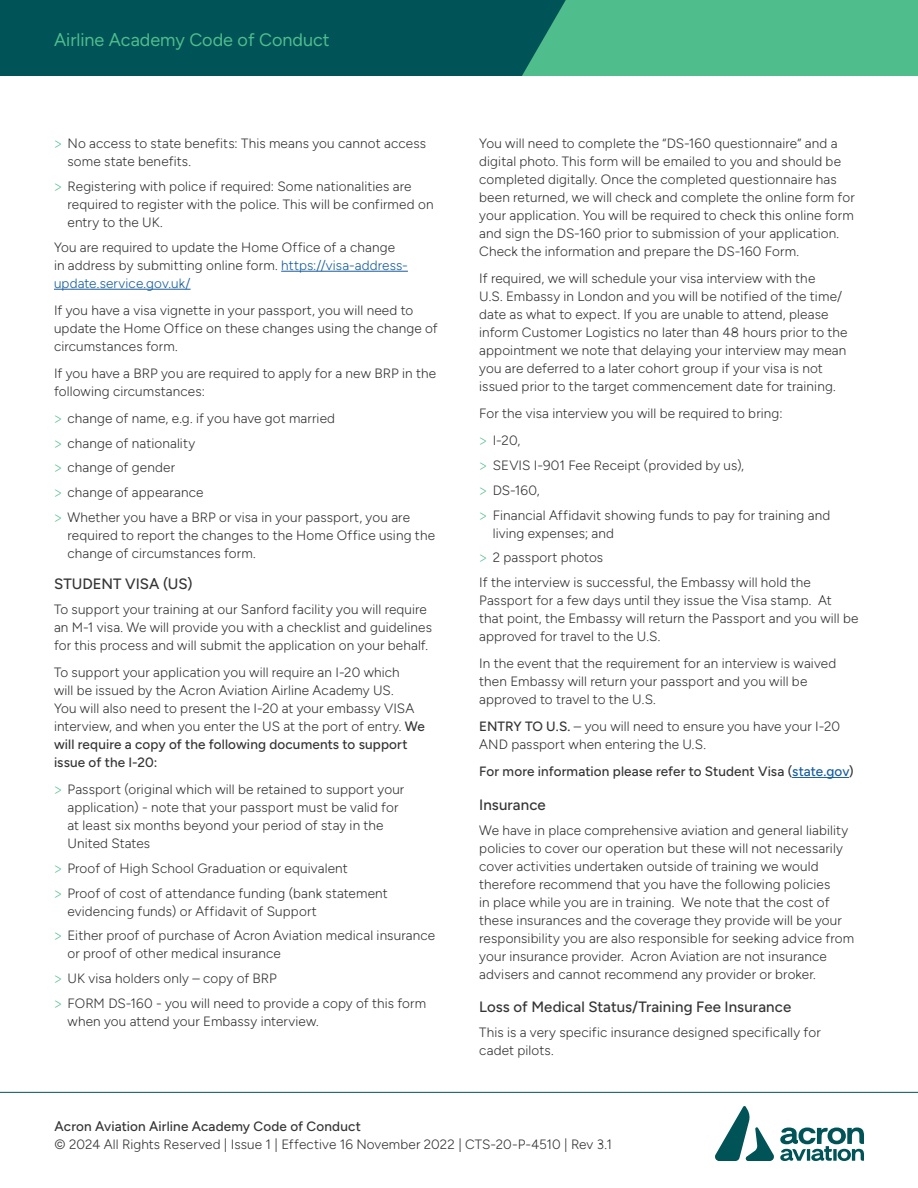
<style>
.page{position:relative;width:918px;height:1188px;background:#fff}
.page>*{position:absolute;margin:0;border:0;box-sizing:border-box;transform-origin:0 0}
.In_top_green_box{font:18px "Figtree";color:#4fbd8c}
.Sub_Sub_Heading{font:500 15px "Figtree";letter-spacing:.005em;color:#363536}
.Body_Copy{font:300 13.5px/18px "Figtree";letter-spacing:.01em;color:#363536}
.Body_Copy-2{font:500 13.5px "Figtree";letter-spacing:.01em;color:#363536}
.s1{font-family:"IBM Plex Sans";color:#4fbd8c}
.s2{color:#175d9e}
.s3{font-weight:500}
</style>
<div class="page">
<svg style="left:0;top:0;width:918px;height:76px;background:#1f7d6c"></svg>
<hr style="left:0;top:1092px;width:918px;height:1px;background:#005357">
<svg style="left:715px;top:1106px;width:149px;height:55px"></svg>
<hr style="left:281px;top:271px;width:127px;height:1px;background:#175d9e">
<hr style="left:54px;top:289px;width:137px;height:1px;background:#175d9e">
<hr style="left:792px;top:777px;width:57px;height:1px;background:#175d9e">
<p class="In_top_green_box" style="left:54px;top:30px;width:277px">Airline Academy Code of Conduct</p>
<p class="Body_Copy" style="left:68px;top:135px;width:360px;text-indent:-14px"><span class="s1">&gt;</span> No access to state benefits: This means you cannot access some state benefits.</p>
<p class="Body_Copy" style="left:68px;top:177px;width:368px;text-indent:-14px"><span class="s1">&gt;</span> Registering with police if required: Some nationalities are required to register with the police. This will be confirmed on entry to the UK.</p>
<p class="Body_Copy" style="left:54px;top:238px;width:355px">You are required to update the Home Office of a change in address by submitting online form. <span class="s2">https://visa-address&shy;update.service.gov.uk/</span></p>
<p class="Body_Copy" style="left:54px;top:301px;width:385px">If you have a visa vignette in your passport, you will need to update the Home Office on these changes using the change of circumstances form.</p>
<p class="Body_Copy" style="left:54px;top:364px;width:384px">If you have a BRP you are required to apply for a new BRP in the following circumstances:</p>
<p class="Body_Copy" style="left:54px;top:409px;width:283px"><span class="s1">&gt;</span> change of name, e.g. if you have got married</p>
<p class="Body_Copy" style="left:54px;top:434px;width:143px"><span class="s1">&gt;</span> change of nationality</p>
<p class="Body_Copy" style="left:54px;top:459px;width:123px"><span class="s1">&gt;</span> change of gender</p>
<p class="Body_Copy" style="left:54px;top:483px;width:151px"><span class="s1">&gt;</span> change of appearance</p>
<p class="Body_Copy" style="left:68px;top:508px;width:369px;text-indent:-14px"><span class="s1">&gt;</span> Whether you have a BRP or visa in your passport, you are required to report the changes to the Home Office using the change of circumstances form.</p>
<p class="Sub_Sub_Heading" style="left:54px;top:575px;width:140px">STUDENT VISA (US)</p>
<p class="Body_Copy" style="left:54px;top:600px;width:380px">To support your training at our Sanford facility you will require an M-1 visa. We will provide you with a checklist and guidelines for this process and will submit the application on your behalf.</p>
<p class="Body_Copy" style="left:54px;top:663px;width:372px">To support your application you will require an I-20 which<br>will be issued by the Acron Aviation Airline Academy US.<br>You will also need to present the I-20 at your embassy VISA interview, and when you enter the US at the port of entry. <span class="s3">We will require a copy of the following documents to support issue of the I-20:</span></p>
<p class="Body_Copy" style="left:68px;top:780px;width:338px;text-indent:-14px"><span class="s1">&gt;</span> Passport (original which will be retained to support your application) - note that your passport must be valid for at least six months beyond your period of stay in the United States</p>
<p class="Body_Copy" style="left:54px;top:859px;width:295px"><span class="s1">&gt;</span> Proof of High School Graduation or equivalent</p>
<p class="Body_Copy" style="left:68px;top:884px;width:322px;text-indent:-14px"><span class="s1">&gt;</span> Proof of cost of attendance funding (bank statement evidencing funds) or Affidavit of Support</p>
<p class="Body_Copy" style="left:68px;top:927px;width:369px;text-indent:-14px"><span class="s1">&gt;</span> Either proof of purchase of Acron Aviation medical insurance or proof of other medical insurance</p>
<p class="Body_Copy" style="left:54px;top:969px;width:224px"><span class="s1">&gt;</span> UK visa holders only – copy of BRP</p>
<p class="Body_Copy" style="left:68px;top:994px;width:360px;text-indent:-14px"><span class="s1">&gt;</span> FORM DS-160 - you will need to provide a copy of this form when you attend your Embassy interview.</p>
<p class="Body_Copy" style="left:479px;top:135px;width:377px">You will need to complete the “DS-160 questionnaire” and a digital photo. This form will be emailed to you and should be completed digitally. Once the completed questionnaire has been returned, we will check and complete the online form for your application. You will be required to check this online form and sign the DS-160 prior to submission of your application.<br>Check the information and prepare the DS-160 Form.</p>
<p class="Body_Copy" style="left:479px;top:270px;width:370px">If required, we will schedule your visa interview with the<br>U.S. Embassy in London and you will be notified of the time/ date as what to expect. If you are unable to attend, please inform Customer Logistics no later than 48 hours prior to the appointment we note that delaying your interview may mean you are deferred to a later cohort group if your visa is not issued prior to the target commencement date for training.</p>
<p class="Body_Copy" style="left:479px;top:405px;width:305px">For the visa interview you will be required to bring:</p>
<p class="Body_Copy" style="left:479px;top:432px;width:43px"><span class="s1">&gt;</span> I-20,</p>
<p class="Body_Copy" style="left:479px;top:456px;width:266px"><span class="s1">&gt;</span> SEVIS I-901 Fee Receipt (provided by us),</p>
<p class="Body_Copy" style="left:479px;top:481px;width:62px"><span class="s1">&gt;</span> DS-160,</p>
<p class="Body_Copy" style="left:493px;top:506px;width:339px;text-indent:-14px"><span class="s1">&gt;</span> Financial Affidavit showing funds to pay for training and living expenses; and</p>
<p class="Body_Copy" style="left:479px;top:549px;width:125px"><span class="s1">&gt;</span> 2 passport photos</p>
<p class="Body_Copy" style="left:479px;top:573px;width:381px">If the interview is successful, the Embassy will hold the Passport for a few days until they issue the Visa stamp. At that point, the Embassy will return the Passport and you will be approved for travel to the U.S.</p>
<p class="Body_Copy" style="left:479px;top:654px;width:359px">In the event that the requirement for an interview is waived then Embassy will return your passport and you will be approved to travel to the U.S.</p>
<p class="Body_Copy" style="left:479px;top:717px;width:362px"><span class="s3">ENTRY TO U.S.</span> – you will need to ensure you have your I-20<br>AND passport when entering the U.S.</p>
<p class="Body_Copy-2" style="left:479px;top:764px;width:376px">For more information please refer to Student Visa (<span class="s2">state.gov</span>)</p>
<p class="Sub_Sub_Heading" style="left:479px;top:796px;width:68px">Insurance</p>
<p class="Body_Copy" style="left:479px;top:821px;width:376px">We have in place comprehensive aviation and general liability policies to cover our operation but these will not necessarily cover activities undertaken outside of training we would therefore recommend that you have the following policies<br>in place while you are in training. We note that the cost of these insurances and the coverage they provide will be your responsibility you are also responsible for seeking advice from your insurance provider. Acron Aviation are not insurance advisers and cannot recommend any provider or broker.</p>
<p class="Sub_Sub_Heading" style="left:479px;top:998px;width:313px">Loss of Medical Status/Training Fee Insurance</p>
<p class="Body_Copy" style="left:479px;top:1023px;width:343px">This is a very specific insurance designed specifically for cadet pilots.</p>
<p class="Body_Copy" style="left:55px;top:1117px;width:559px"><span class="s3">Acron Aviation Airline Academy Code of Conduct<br></span>© 2024 All Rights Reserved | Issue 1 | Effective 16 November 2022 | CTS-20-P-4510 | Rev 3.1</p>
</div>
